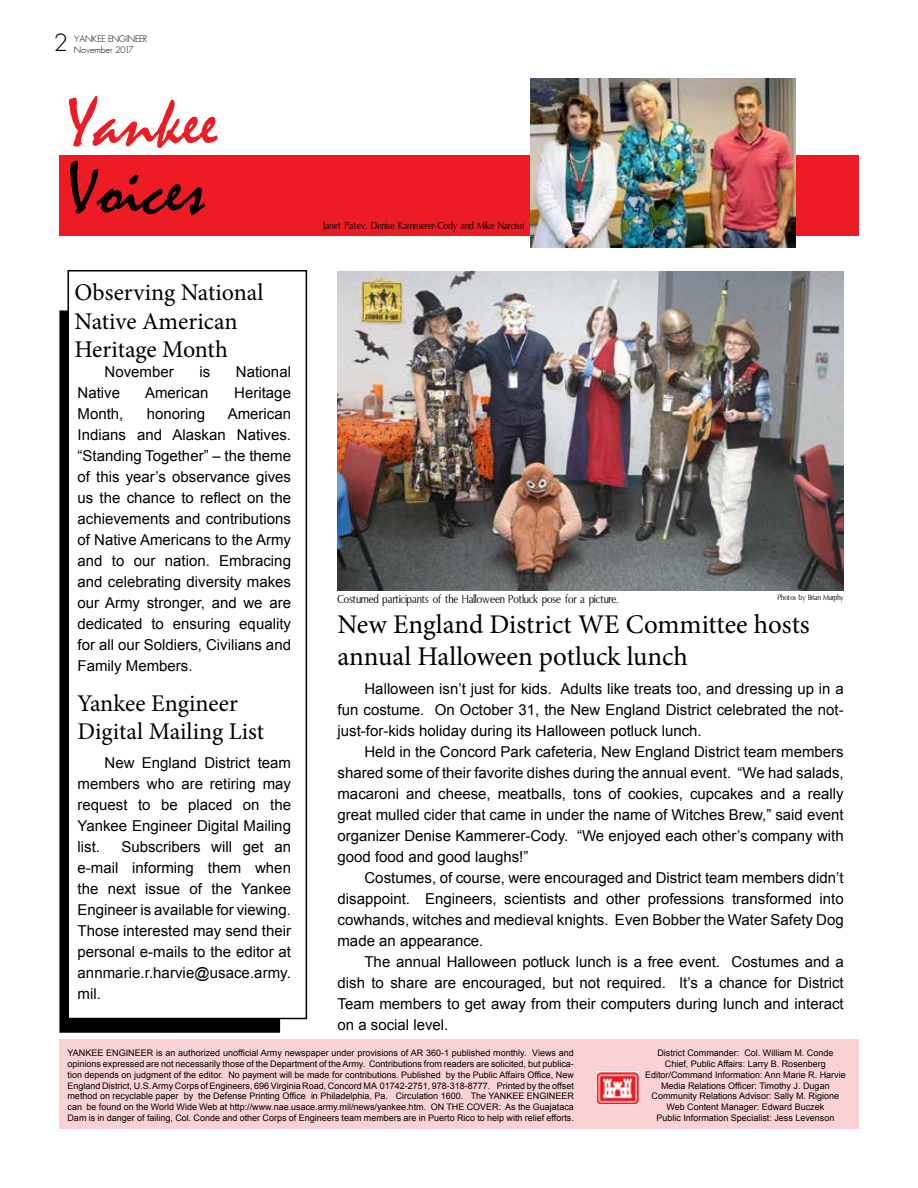
<style>
.page{position:relative;width:918px;height:1188px;background:#fff}
.page>*{position:absolute;margin:0;border:0;box-sizing:border-box;transform-origin:0 0}
.t1{font:72px "Mistral";color:#ed1c24}
.t2{font:72px "Mistral";color:#000}
.t3{font:27px/32.4px "Minion Pro";color:#000}
.t4{font:24px/28.8px "Minion Pro";color:#000}
.t5{font:300 24px "Futura";color:#000}
.t6{font:15px/21px "Arial";color:#000;text-align:justify}
.t7{font:13.5px "Oxford Th";color:#000}
.t8{font:12px "Oxford Th";color:#000}
.t9{font:9px/10.8px "Arial";color:#000;text-align:justify}
.t10{font:300 9px/10.8px "Futura";color:#000}
.t11{font:9px "Oxford Th";color:#000}
</style>
<div class="page">
<div style="left:60px;top:311px;width:219px;height:721px;background:#000"></div>
<div style="left:68px;top:271px;width:238px;height:747px;background:#fff"></div>
<div style="left:68px;top:270px;width:239px;height:749px;border:2px solid #000"></div>
<div style="left:59px;top:155px;width:800px;height:81px;background:#ed1c24"></div>
<div style="left:59px;top:1039px;width:800px;height:90px;background:#fbd2d3"></div>
<img style="left:597px;top:1072px;width:41px;height:32px">
<img style="left:338px;top:271px;width:506px;height:320px">
<img style="left:531px;top:79px;width:264px;height:169px">
<h3 class="t5" style="left:54px;top:27px;width:14px">2</h3>
<p class="t10" style="left:74px;top:33px;width:74px">YANKEE ENGINEER<br>November 2017</p>
<h1 class="t1" style="left:68px;top:79px;width:152px">Yankee</h1>
<h1 class="t2" style="left:68px;top:147px;width:139px">Voices</h1>
<h3 class="t4" style="left:75px;top:278px;width:191px">Observing National<br>Native American<br>Heritage Month</h3>
<p class="t6" style="left:105px;top:361px;width:71px">November</p>
<p class="t6" style="left:199px;top:361px;width:12px">is</p>
<p class="t6" style="left:236px;top:361px;width:57px">National</p>
<p class="t6" style="left:78px;top:382px;width:44px">Native</p>
<p class="t6" style="left:145px;top:382px;width:65px">American</p>
<p class="t6" style="left:234px;top:382px;width:58px">Heritage</p>
<p class="t6" style="left:78px;top:403px;width:47px">Month,</p>
<p class="t6" style="left:147px;top:403px;width:60px">honoring</p>
<p class="t6" style="left:78px;top:403px;width:215px;text-indent:150px">American Indians and Alaskan Natives. “Standing Together” – the theme of this year’s observance gives us the chance to reflect on the achievements and contributions of Native Americans to the Army and to our nation. Embracing and celebrating diversity makes our Army stronger, and we are dedicated to ensuring equality for all our Soldiers, Civilians and Family Members.</p>
<h3 class="t4" style="left:78px;top:689px;width:188px">Yankee Engineer<br>Digital Mailing List</h3>
<p class="t6" style="left:78px;top:752px;width:215px;text-indent:27px">New England District team members who are retiring may request to be placed on the Yankee Engineer Digital Mailing list.</p>
<p class="t6" style="left:78px;top:836px;width:215px;text-indent:44px">Subscribers will get an e-mail informing them when the next issue of the Yankee Engineer is available for viewing.<br>Those interested may send their personal e-mails to the editor at annmarie.r.harvie@usace.army. mil.</p>
<p class="t8" style="left:324px;top:219px;width:202px">Janet Patev, Denise Kammerer-Cody and Mike Narcissi</p>
<p class="t7" style="left:338px;top:592px;width:282px">Costumed participants of the Halloween Potluck pose for a picture.</p>
<p class="t11" style="left:778px;top:592px;width:67px">Photos by Brian Murphy</p>
<h2 class="t3" style="left:338px;top:608px;width:474px">New England District WE Committee hosts annual Halloween potluck lunch</h2>
<p class="t6" style="left:338px;top:679px;width:508px;text-indent:27px">Halloween isn’t just for kids. Adults like treats too, and dressing up in a fun costume. On October 31, the New England District celebrated the not&shy;just-for-kids holiday during its Halloween potluck lunch.</p>
<p class="t6" style="left:338px;top:742px;width:508px;text-indent:27px">Held in the Concord Park cafeteria, New England District team members shared some of their favorite dishes during the annual event. “We had salads, macaroni and cheese, meatballs, tons of cookies, cupcakes and a really great mulled cider that came in under the name of Witches Brew,” said event organizer Denise Kammerer-Cody. “We enjoyed each other’s company with good food and good laughs!”</p>
<p class="t6" style="left:338px;top:868px;width:508px;text-indent:27px">Costumes, of course, were encouraged and District team members didn’t disappoint. Engineers, scientists and other professions transformed into cowhands, witches and medieval knights. Even Bobber the Water Safety Dog made an appearance.</p>
<p class="t6" style="left:338px;top:952px;width:508px;text-indent:27px">The annual Halloween potluck lunch is a free event. Costumes and a dish to share are encouraged, but not required. It’s a chance for District Team members to get away from their computers during lunch and interact on a social level.</p>
<p class="t9" style="left:68px;top:1048px;width:508px">YANKEE ENGINEER is an authorized unofficial Army newspaper under provisions of AR 360-1 published monthly. Views and opinions expressed are not necessarily those of the Department of the Army. Contributions from readers are solicited, but publica&shy;tion depends on judgment of the editor. No payment will be made for contributions. Published by the Public Affairs Office, New England District, U.S. Army Corps of Engineers, 696 Virginia Road, Concord MA 01742-2751, 978-318-8777. Printed by the offset method on recyclable paper by the Defense Printing Office in Philadelphia, Pa. Circulation 1600. The YANKEE ENGINEER can be found on the World Wide Web at http://www.nae.usace.army.mil/news/yankee.htm. ON THE COVER: As the Guajataca Dam is in danger of failing, Col. Conde and other Corps of Engineers team members are in Puerto Rico to help with relief efforts.</p>
<p class="t9" style="left:645px;top:1048px;width:202px;text-align:center">District Commander: Col. William M. Conde Chief, Public Affairs: Larry B. Rosenberg Editor/Command Information: Ann Marie R. Harvie Media Relations Officer: Timothy J. Dugan Community Relations Advisor: Sally M. Rigione Web Content Manager: Edward Buczek<br>Public Information Specialist: Jess Levenson</p>
</div>
